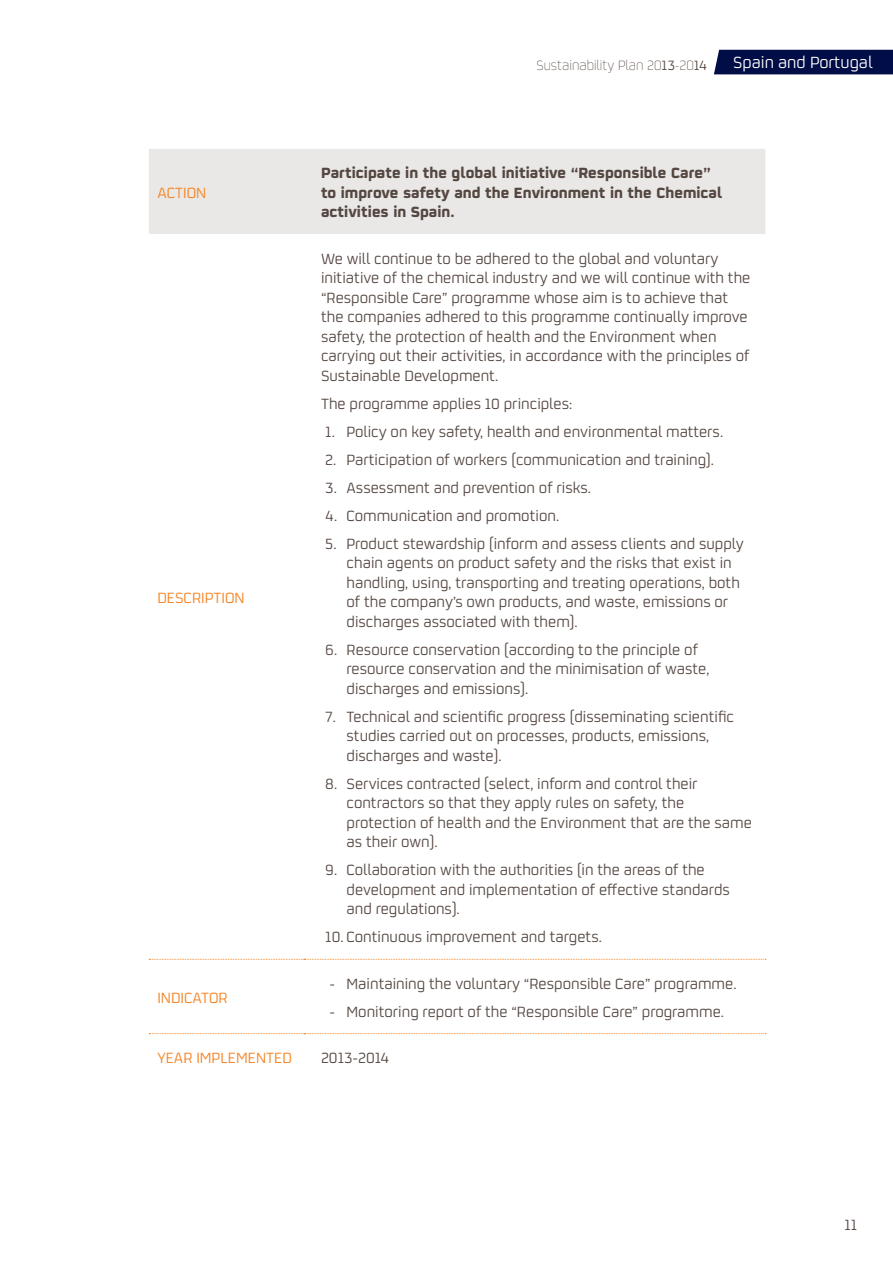
<style>
.page{position:relative;width:893px;height:1263px;background:#fff}
.page>*{position:absolute;margin:0;border:0;box-sizing:border-box;transform-origin:0 0}
.t1{font:18px "Repsol";color:#fff}
.t2{font:16.5px/19.5px "Repsol";color:#544640}
.t3{font:700 16.5px/19.5px "Repsol";color:#544640}
.t4{font:16.5px "Repsol";color:#f58220}
.t5{font:300 15px "Repsol";color:#544640}
.s1{font-weight:400}
</style>
<div class="page">
<div style="left:714px;top:50px;width:179px;height:24px;background:#000d46"></div>
<div style="left:149px;top:149px;width:616px;height:85px;background:#e9e8e6"></div>
<svg style="left:149px;top:959px;width:617px;height:1px"></svg>
<svg style="left:149px;top:1033px;width:617px;height:1px"></svg>
<p class="t4" style="left:157px;top:181px;width:51px">ACTION</p>
<p class="t4" style="left:157px;top:586px;width:89px">DESCRIPTION</p>
<p class="t4" style="left:157px;top:986px;width:72px">INDICATOR</p>
<p class="t5" style="left:536px;top:55px;width:172px">Sustainability Plan 20<span class="s1">13</span>-20<span class="s1">14</span></p>
<p class="t1" style="left:733px;top:50px;width:141px">Spain and Portugal</p>
<p class="t3" style="left:321px;top:161px;width:403px">Participate in the global initiative “Responsible Care” to improve safety and the Environment in the Chemical activities in Spain.</p>
<p class="t2" style="left:321px;top:248px;width:431px">We will continue to be adhered to the global and voluntary initiative of the chemical industry and we will continue with the “Responsible Care” programme whose aim is to achieve that the companies adhered to this programme continually improve safety, the protection of health and the Environment when carrying out their activities, in accordance with the principles of Sustainable Development.</p>
<p class="t2" style="left:321px;top:393px;width:253px">The programme applies 10 principles:</p>
<p class="t2" style="left:325px;top:421px;width:399px">1. Policy on key safety, health and environmental matters.</p>
<p class="t2" style="left:325px;top:449px;width:390px">2. Participation of workers (communication and training).</p>
<p class="t2" style="left:325px;top:477px;width:267px">3. Assessment and prevention of risks.</p>
<p class="t2" style="left:325px;top:505px;width:235px">4. Communication and promotion.</p>
<p class="t2" style="left:347px;top:533px;width:399px;text-indent:-21px">5. Product stewardship (inform and assess clients and supply chain agents on product safety and the risks that exist in handling, using, transporting and treating operations, both of the company’s own products, and waste, emissions or discharges associated with them).</p>
<p class="t2" style="left:347px;top:639px;width:364px;text-indent:-21px">6. Resource conservation (according to the principle of resource conservation and the minimisation of waste, discharges and emissions).</p>
<p class="t2" style="left:347px;top:706px;width:389px;text-indent:-21px">7. Technical and scientific progress (disseminating scientific studies carried out on processes, products, emissions, discharges and waste).</p>
<p class="t2" style="left:347px;top:773px;width:407px;text-indent:-21px">8. Services contracted (select, inform and control their contractors so that they apply rules on safety, the protection of health and the Environment that are the same as their own).</p>
<p class="t2" style="left:347px;top:859px;width:385px;text-indent:-21px">9. Collaboration with the authorities (in the areas of the development and implementation of effective standards and regulations).</p>
<p class="t2" style="left:325px;top:926px;width:278px">10. Continuous improvement and targets.</p>
<p class="t2" style="left:330px;top:972px;width:408px">- Maintaining the voluntary “Responsible Care” programme.</p>
<p class="t2" style="left:330px;top:1000px;width:396px">- Monitoring report of the “Responsible Care” programme.</p>
<p class="t4" style="left:157px;top:1046px;width:136px">YEAR IMPLEMENTED</p>
<p class="t2" style="left:321px;top:1047px;width:70px">2013-2014</p>
<p class="t2" style="left:844px;top:1214px;width:14px">11</p>
</div>
